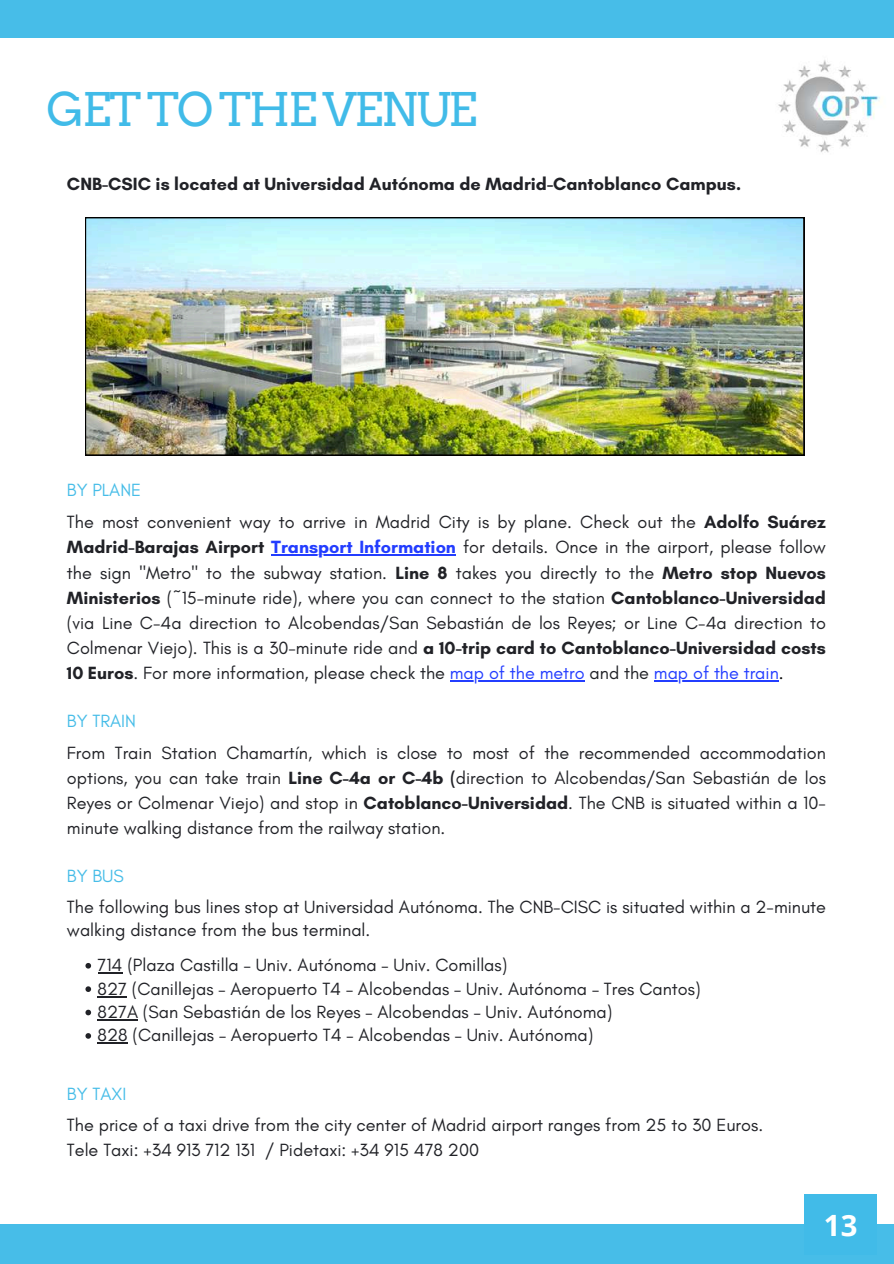
<style>
.page{position:relative;width:894px;height:1264px;background:#fff}
.page>*{position:absolute;margin:0;border:0;box-sizing:border-box;transform-origin:0 0}
.t1{font:46.35px "Arvo";letter-spacing:-.05em;color:#41bbe8}
.t2{font:700 29.25px "Open Sans";color:#fff}
.t3{font:18px/25px "Glacial Indifference";color:#212227}
.t4{font:700 18px "Glacial Indifference";color:#212227}
.t5{font:18px "Glacial Indifference";color:#47bde8}
.s1{color:#47bde8}
.s2{font-weight:700}
.s3{font-weight:700;color:#233dff}
.s4{color:#233dff}
.s5{color:#000}
</style>
<div class="page">
<div style="left:0;top:0;width:893px;height:38px;background:#47bde8"></div>
<div style="left:0;top:1224px;width:893px;height:39px;background:#47bde8"></div>
<div style="left:804px;top:1194px;width:72px;height:60px;background:#41bbe8"></div>
<hr style="left:271px;top:554px;width:185px;height:2px;background:#233dff">
<hr style="left:450px;top:680px;width:134px;height:2px;background:#233dff">
<hr style="left:653px;top:680px;width:125px;height:2px;background:#233dff">
<svg style="left:85px;top:963px;width:6px;height:5px"></svg>
<hr style="left:98px;top:972px;width:24px;height:2px;background:#212227">
<svg style="left:85px;top:986px;width:6px;height:5px"></svg>
<hr style="left:98px;top:995px;width:29px;height:2px;background:#212227">
<svg style="left:85px;top:1009px;width:6px;height:6px"></svg>
<hr style="left:98px;top:1019px;width:40px;height:1px;background:#212227">
<svg style="left:85px;top:1033px;width:6px;height:5px"></svg>
<hr style="left:98px;top:1042px;width:30px;height:2px;background:#212227">
<img style="left:778px;top:60px;width:102px;height:93px">
<img style="left:85px;top:217px;width:719px;height:238px">
<h1 class="t1" style="left:46px;top:81px;width:432px">GET TO THE VENUE</h1>
<p class="t4" style="left:67px;top:173px;width:675px">CNB-CSIC is located at Universidad Autónoma de Madrid-Cantoblanco Campus.</p>
<p class="t3" style="left:67px;top:474px;width:760px;line-height:32px"><span class="s1">BY PLANE<br></span>The most convenient way to arrive in Madrid City is by plane. Check out the <span class="s2">Adolfo Suárez</span></p>
<p class="t3" style="left:67px;top:534px;width:760px;text-align:justify"><span class="s2">Madrid-Barajas Airport</span> <span class="s3">Transport Information</span> for details. Once in the airport, please follow the sign "Metro" to the subway station. <span class="s2">Line 8</span> takes you directly to the <span class="s2">Metro stop Nuevos Ministerios</span> (~15-minute ride), where you can connect to the station <span class="s2">Cantoblanco-Universidad </span>(via Line C-4a direction to Alcobendas/San Sebastián de los Reyes; or Line C-4a direction to Colmenar Viejo). This is a 30-minute ride and <span class="s2">a 10-trip card to Cantoblanco-Universidad costs 10 Euros</span>. For more information, please check the <span class="s4">map of the metro</span> and the <span class="s4">map of the train</span><span class="s5">.</span></p>
<p class="t5" style="left:67px;top:709px;width:71px">BY TRAIN</p>
<p class="t3" style="left:67px;top:740px;width:760px;text-align:justify">From Train Station Chamartín, which is close to most of the recommended accommodation options, you can take train <span class="s2">Line C-4a or C-4b (</span>direction to Alcobendas/San Sebastián de los Reyes or Colmenar Viejo) and stop in <span class="s2">Catoblanco-Universidad</span>. The CNB is situated within a 10- minute walking distance from the railway station.</p>
<p class="t5" style="left:67px;top:864px;width:58px">BY BUS</p>
<p class="t3" style="left:67px;top:894px;width:760px;line-height:23.4px">The following bus lines stop at Universidad Autónoma. The CNB-CISC is situated within a 2-minute walking distance from the bus terminal.</p>
<p class="t3" style="left:98px;top:953px;width:604px;line-height:23.4px">714 (Plaza Castilla – Univ. Autónoma – Univ. Comillas)<br>827 (Canillejas – Aeropuerto T4 – Alcobendas – Univ. Autónoma – Tres Cantos)<br>827A (San Sebastián de los Reyes – Alcobendas – Univ. Autónoma)<br>828 (Canillejas – Aeropuerto T4 – Alcobendas – Univ. Autónoma)</p>
<p class="t5" style="left:67px;top:1082px;width:61px">BY TAXI</p>
<p class="t3" style="left:67px;top:1112px;width:697px">The price of a taxi drive from the city center of Madrid airport ranges from 25 to 30 Euros.<br>Tele Taxi: +34 913 712 131 / Pidetaxi: +34 915 478 200</p>
<h2 class="t2" style="left:823px;top:1204px;width:35px">13</h2>
</div>
